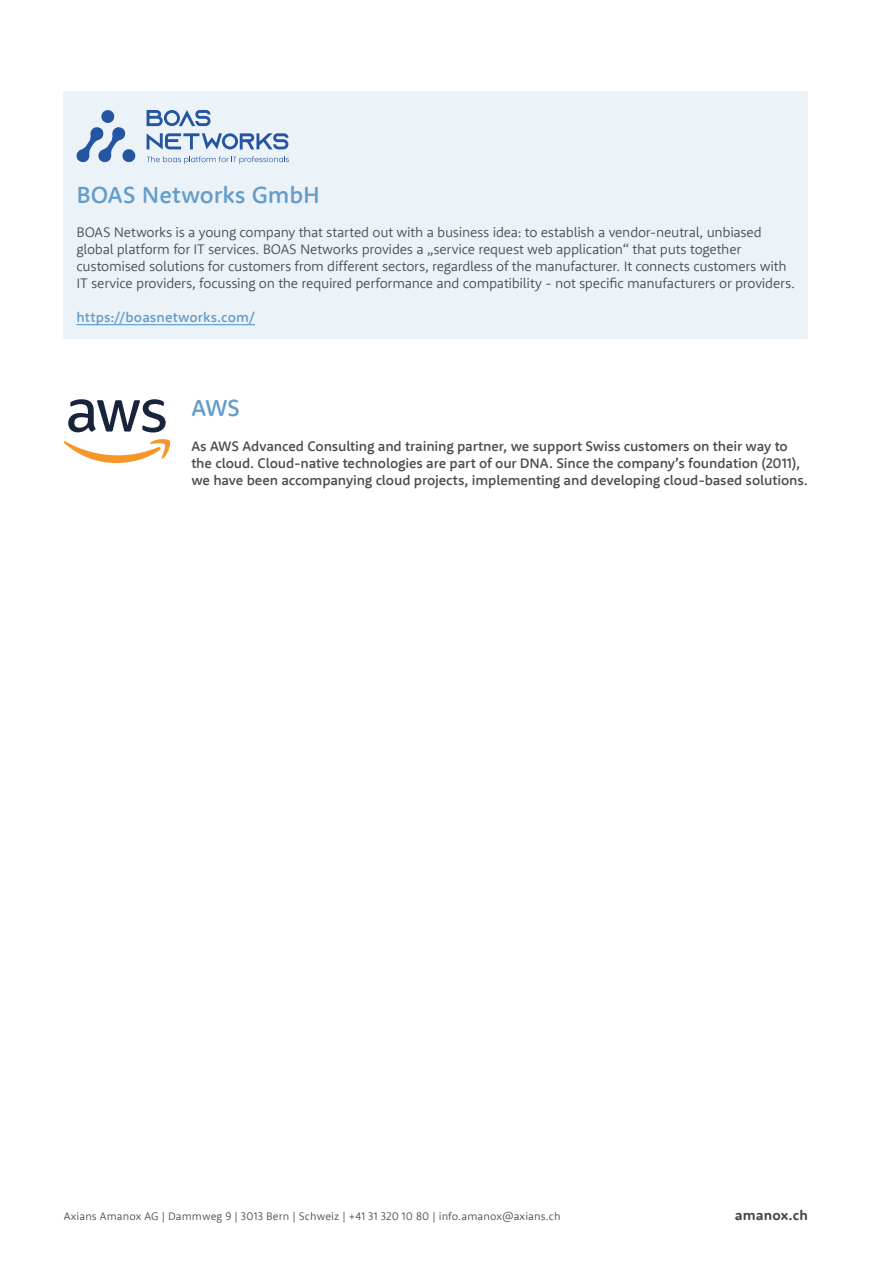
<style>
.page{position:relative;width:893px;height:1263px;background:#fff}
.page>*{position:absolute;margin:0;border:0;box-sizing:border-box;transform-origin:0 0}
.t1{font:500 24px "Rooney Sans";letter-spacing:-.005em;color:#649dca}
.t2{font:300 14.25px/17.1px "Rooney Sans";letter-spacing:-.015em;color:#4b4c4d}
.t3{font:500 14.25px/17.1px "Rooney Sans";letter-spacing:-.01em;color:#4b4c4d}
.t4{font:500 14.25px "Rooney Sans";letter-spacing:.005em;color:#649dca}
.t5{font:700 14.25px "Rooney Sans";letter-spacing:.005em;color:#424545}
.t6{font:300 11.25px "Rooney Sans";letter-spacing:.01em;color:#4b4c4d}
</style>
<div class="page">
<div style="left:64px;top:91px;width:744px;height:248px;background:#ebf2f8"></div>
<hr style="left:77px;top:324px;width:178px;height:1px;background:#649dca">
<svg style="left:147px;top:110px;width:64px;height:16px"></svg>
<svg style="left:147px;top:156px;width:142px;height:8px"></svg>
<svg style="left:147px;top:133px;width:141px;height:17px"></svg>
<svg style="left:77px;top:110px;width:59px;height:53px"></svg>
<svg style="left:68px;top:399px;width:98px;height:33px"></svg>
<svg style="left:64px;top:439px;width:106px;height:24px"></svg>
<h1 class="t1" style="left:77px;top:185px;width:245px">BOAS Networks GmbH</h1>
<p class="t2" style="left:77px;top:225px;width:720px">BOAS Networks is a young company that started out with a business idea: to establish a vendor-neutral, unbiased global platform for IT services. BOAS Networks provides a „service request web application“ that puts together customised solutions for customers from different sectors, regardless of the manufacturer. It connects customers with IT service providers, focussing on the required performance and compatibility - not specific manufacturers or providers.</p>
<p class="t4" style="left:77px;top:308px;width:180px">https://boasnetworks.com/</p>
<h1 class="t1" style="left:191px;top:399px;width:50px">AWS</h1>
<p class="t3" style="left:191px;top:438px;width:618px">As AWS Advanced Consulting and training partner, we support Swiss customers on their way to the cloud. Cloud-native technologies are part of our DNA. Since the company’s foundation (2011), we have been accompanying cloud projects, implementing and developing cloud-based solutions.</p>
<p class="t6" style="left:64px;top:1212px;width:498px">Axians Amanox AG | Dammweg 9 | 3013 Bern | Schweiz | +41 31 320 10 80 | info.amanox@axians.ch</p>
<p class="t5" style="left:735px;top:1210px;width:75px">amanox.ch</p>
</div>
